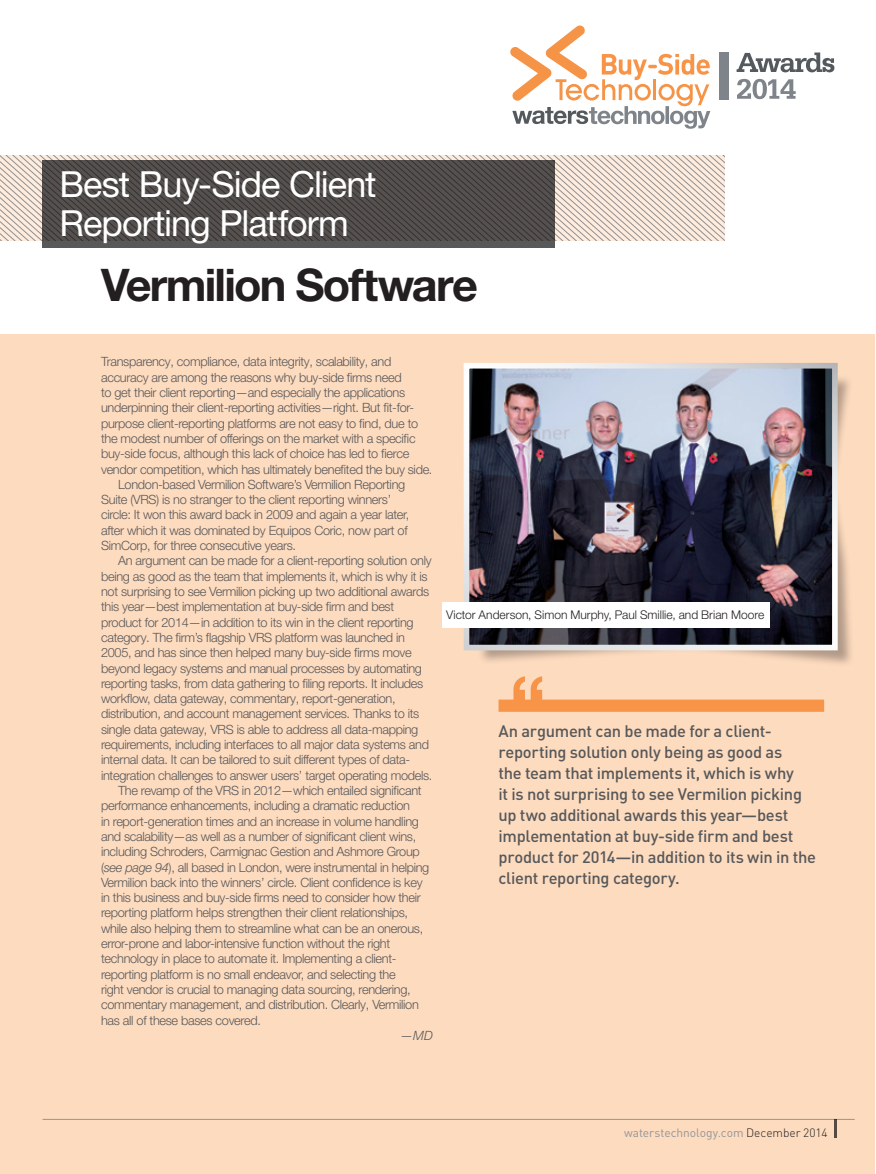
<style>
.page{position:relative;width:876px;height:1174px;background:#fff}
.page>*{position:absolute;margin:0;border:0;box-sizing:border-box;transform-origin:0 0}
.t1{font:700 45px "Helvetica Neue LT Pro";letter-spacing:-.04em;color:#231f20}
.t2{font:36px/39px "Helvetica Neue LT Pro";letter-spacing:-.025em;color:#fff}
.t3{font:500 16.5px/21px "DINOT";letter-spacing:-.02em;color:#57585a}
.t4{font:300 12.75px "Helvetica Neue LT Pro";letter-spacing:-.025em;color:#57585a}
.t5{font:italic 300 12.75px "Helvetica Neue LT Pro";color:#57585a}
.t6{font:12px "DINOT";letter-spacing:-.005em;color:#939598}
.t7{font:300 12px "Helvetica Neue LT Pro";color:#231f20}
.s1{font-style:italic}
.s2{font-weight:300;color:#231f20}
.s3{font-family:"Helvetica Neue LT Pro";font-weight:700;font-size:18px;color:#231f20}
</style>
<div class="page">
<div style="left:0;top:335px;width:874px;height:839px;background:#fddbbf"></div>
<hr style="left:43px;top:1119px;width:812px;height:1px;background:#939598">
<hr style="left:834px;top:1119px;width:3px;height:18px;background:#57585a">
<svg style="left:0;top:155px;width:725px;height:85px;background:#e4d7cc"></svg>
<div style="left:476px;top:372px;width:379px;height:295px;background:#231f20;opacity:.35"></div>
<img style="left:471px;top:370px;width:360px;height:273px">
<div style="left:464px;top:363px;width:374px;height:287px;border:6px solid #fff"></div>
<div style="left:442px;top:602px;width:327px;height:26px;background:#fff"></div>
<svg style="left:43px;top:160px;width:512px;height:88px;background:#4e4a49"></svg>
<svg style="left:737px;top:52px;width:97px;height:20px"></svg>
<div style="left:719px;top:53px;width:9px;height:47px;background:#7e8489"></div>
<svg style="left:510px;top:26px;width:200px;height:103px"></svg>
<svg style="left:737px;top:79px;width:59px;height:20px"></svg>
<svg style="left:498px;top:676px;width:326px;height:36px"></svg>
<h2 class="t2" style="left:60px;top:164px;width:319px">Best Buy-Side Client<br>Reporting Platform</h2>
<h1 class="t1" style="left:101px;top:257px;width:378px">Vermilion Software</h1>
<p class="t4" style="left:101px;top:354px;width:292px">Transparency, compliance, data integrity, scalability, and</p>
<p class="t4" style="left:101px;top:369px;width:302px">accuracy are among the reasons why buy-side firms need</p>
<p class="t4" style="left:101px;top:385px;width:306px">to get their client reporting—and especially the applications</p>
<p class="t4" style="left:101px;top:400px;width:315px">underpinning their client-reporting activities—right. But fit-for-</p>
<p class="t4" style="left:101px;top:415px;width:319px">purpose client-reporting platforms are not easy to find, due to</p>
<p class="t4" style="left:101px;top:430px;width:316px">the modest number of offerings on the market with a specific</p>
<p class="t4" style="left:101px;top:446px;width:310px">buy-side focus, although this lack of choice has led to fierce</p>
<p class="t4" style="left:101px;top:461px;width:333px">vendor competition, which has ultimately benefited the buy side.</p>
<p class="t4" style="left:118px;top:476px;width:289px">London-based Vermilion Software’s Vermilion Reporting</p>
<p class="t4" style="left:101px;top:492px;width:292px">Suite (VRS) is no stranger to the client reporting winners’</p>
<p class="t4" style="left:101px;top:507px;width:310px">circle: It won this award back in 2009 and again a year later,</p>
<p class="t4" style="left:101px;top:522px;width:308px">after which it was dominated by Equipos Coric, now part of</p>
<p class="t4" style="left:101px;top:538px;width:196px">SimCorp, for three consecutive years.</p>
<p class="t4" style="left:118px;top:553px;width:315px">An argument can be made for a client-reporting solution only</p>
<p class="t4" style="left:101px;top:568px;width:328px">being as good as the team that implements it, which is why it is</p>
<p class="t4" style="left:101px;top:583px;width:330px">not surprising to see Vermilion picking up two additional awards</p>
<p class="t4" style="left:101px;top:599px;width:295px">this year—best implementation at buy-side firm and best</p>
<p class="t4" style="left:101px;top:614px;width:314px">product for 2014—in addition to its win in the client reporting</p>
<p class="t4" style="left:101px;top:629px;width:305px">category. The firm’s flagship VRS platform was launched in</p>
<p class="t4" style="left:101px;top:645px;width:312px">2005, and has since then helped many buy-side firms move</p>
<p class="t4" style="left:101px;top:660px;width:322px">beyond legacy systems and manual processes by automating</p>
<p class="t4" style="left:101px;top:675px;width:324px">reporting tasks, from data gathering to filing reports. It includes</p>
<p class="t4" style="left:101px;top:691px;width:296px">workflow, data gateway, commentary, report-generation,</p>
<p class="t4" style="left:101px;top:706px;width:320px">distribution, and account management services. Thanks to its</p>
<p class="t4" style="left:101px;top:721px;width:319px">single data gateway, VRS is able to address all data-mapping</p>
<p class="t4" style="left:101px;top:736px;width:330px">requirements, including interfaces to all major data systems and</p>
<p class="t4" style="left:101px;top:752px;width:311px">internal data. It can be tailored to suit different types of data-</p>
<p class="t4" style="left:101px;top:767px;width:333px">integration challenges to answer users’ target operating models.</p>
<p class="t4" style="left:118px;top:782px;width:305px">The revamp of the VRS in 2012—which entailed significant</p>
<p class="t4" style="left:101px;top:798px;width:310px">performance enhancements, including a dramatic reduction</p>
<p class="t4" style="left:101px;top:813px;width:319px">in report-generation times and an increase in volume handling</p>
<p class="t4" style="left:101px;top:828px;width:317px">and scalability—as well as a number of significant client wins,</p>
<p class="t4" style="left:101px;top:844px;width:320px">including Schroders, Carmignac Gestion and Ashmore Group</p>
<p class="t4" style="left:101px;top:859px;width:330px">(<span class="s1">see page 94</span>), all based in London, were instrumental in helping</p>
<p class="t4" style="left:101px;top:874px;width:323px">Vermilion back into the winners’ circle. Client confidence is key</p>
<p class="t4" style="left:101px;top:889px;width:321px">in this business and buy-side firms need to consider how their</p>
<p class="t4" style="left:101px;top:905px;width:309px">reporting platform helps strengthen their client relationships,</p>
<p class="t4" style="left:101px;top:920px;width:324px">while also helping them to streamline what can be an onerous,</p>
<p class="t4" style="left:101px;top:935px;width:291px">error-prone and labor-intensive function without the right</p>
<p class="t4" style="left:101px;top:951px;width:297px">technology in place to automate it. Implementing a client-</p>
<p class="t4" style="left:101px;top:966px;width:296px">reporting platform is no small endeavor, and selecting the</p>
<p class="t4" style="left:101px;top:981px;width:311px">right vendor is crucial to managing data sourcing, rendering,</p>
<p class="t4" style="left:101px;top:997px;width:319px">commentary management, and distribution. Clearly, Vermilion</p>
<p class="t4" style="left:101px;top:1012px;width:161px">has all of these bases covered.</p>
<p class="t5" style="left:400px;top:1027px;width:34px">—MD</p>
<p class="t7" style="left:446px;top:608px;width:319px">Victor Anderson, Simon Murphy, Paul Smillie, and Brian Moore</p>
<p class="t3" style="left:498px;top:720px;width:319px">An argument can be made for a client&shy;reporting solution only being as good as<br>the team that implements it, which is why<br>it is not surprising to see Vermilion picking up two additional awards this year—best implementation at buy-side firm and best product for 2014—in addition to its win in the client reporting category.</p>
<p class="t6" style="left:624px;top:1125px;width:215px">waterstechnology.com <span class="s2">December 2014</span><span class="s3">1</span></p>
<p class="t6" style="left:598px;top:1125px;width:205px">waterstechnology.c m <span class="s2">December 2014</span></p>
</div>
